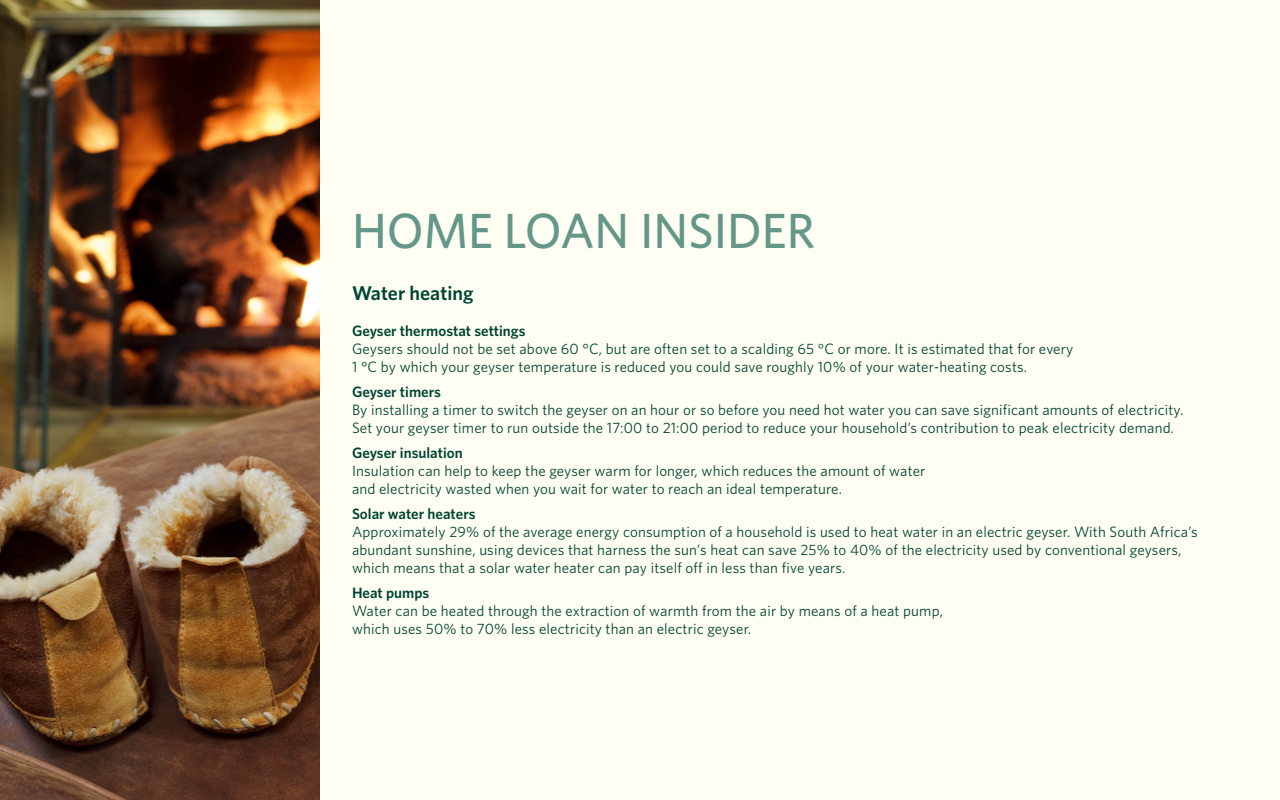
<style>
.page{position:relative;width:1280px;height:800px;background:#fffef3}
.page>*{position:absolute;margin:0;border:0;box-sizing:border-box;transform-origin:0 0}
.t1{font:500 49.5px "Whitney";color:#659789}
.t2{font:600 20px "Whitney";color:#004532}
.t3{font:15px/18px "Whitney";letter-spacing:.01em;color:#004532}
.t4{font:600 15px "Whitney";color:#004532}
</style>
<div class="page">
<img style="left:0;top:0;width:320px;height:800px">
<h1 class="t1" style="left:352px;top:201px;width:464px">HOME LOAN INSIDER</h1>
<h2 class="t2" style="left:352px;top:280px;width:123px">Water heating</h2>
<p class="t4" style="left:352px;top:321px;width:175px">Geyser thermostat settings</p>
<p class="t3" style="left:352px;top:339px;width:723px">Geysers should not be set above 60 °C, but are often set to a scalding 65 °C or more. It is estimated that for every<br>1 °C by which your geyser temperature is reduced you could save roughly 10% of your water-heating costs.</p>
<p class="t4" style="left:352px;top:382px;width:90px">Geyser timers</p>
<p class="t3" style="left:352px;top:400px;width:833px">By installing a timer to switch the geyser on an hour or so before you need hot water you can save significant amounts of electricity.<br>Set your geyser timer to run outside the 17:00 to 21:00 period to reduce your household’s contribution to peak electricity demand.</p>
<p class="t4" style="left:352px;top:443px;width:112px">Geyser insulation</p>
<p class="t3" style="left:352px;top:461px;width:575px">Insulation can help to keep the geyser warm for longer, which reduces the amount of water and electricity wasted when you wait for water to reach an ideal temperature.</p>
<p class="t4" style="left:352px;top:504px;width:125px">Solar water heaters</p>
<p class="t3" style="left:352px;top:522px;width:847px">Approximately 29% of the average energy consumption of a household is used to heat water in an electric geyser. With South Africa’s abundant sunshine, using devices that harness the sun’s heat can save 25% to 40% of the electricity used by conventional geysers, which means that a solar water heater can pay itself off in less than five years.</p>
<p class="t4" style="left:352px;top:583px;width:79px">Heat pumps</p>
<p class="t3" style="left:352px;top:601px;width:593px">Water can be heated through the extraction of warmth from the air by means of a heat pump, which uses 50% to 70% less electricity than an electric geyser.</p>
</div>
